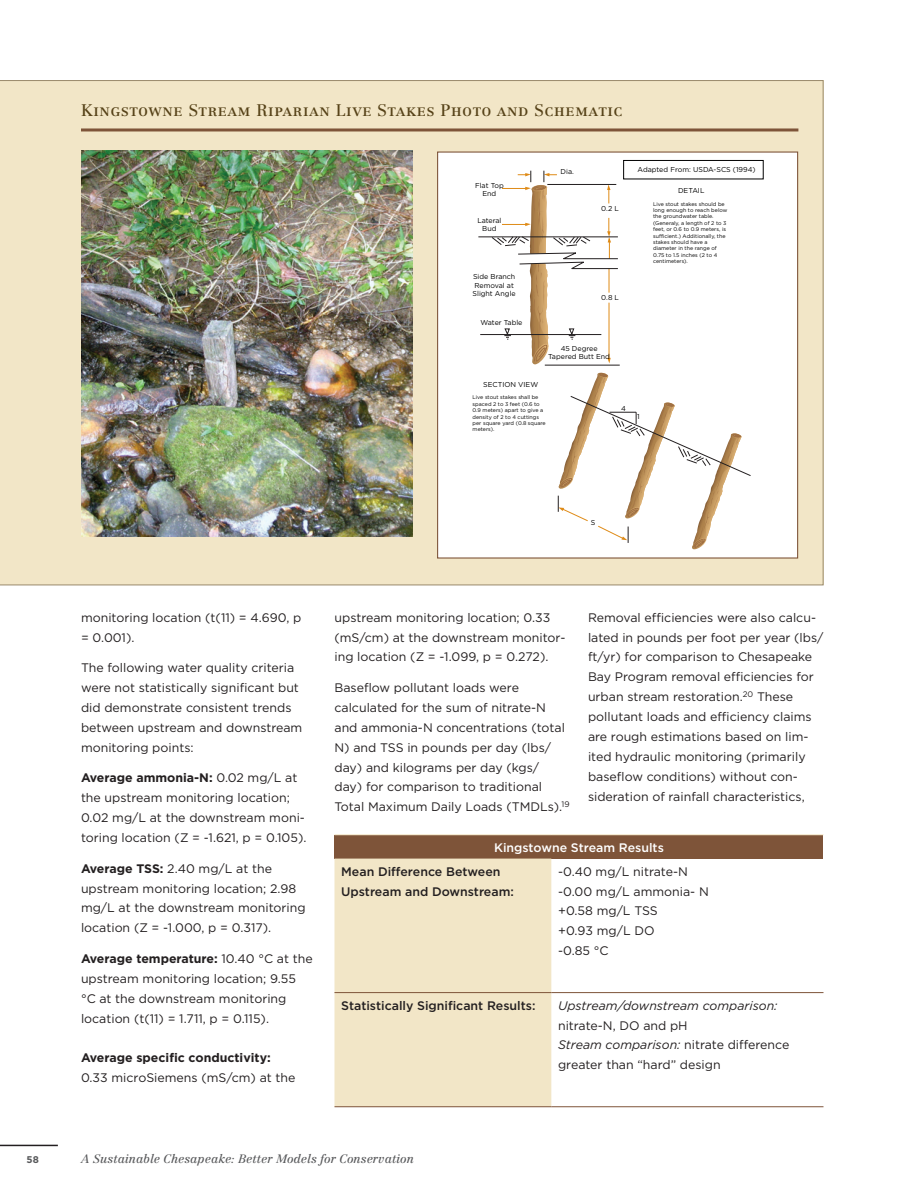
<style>
.page{position:relative;width:918px;height:1188px;background:#fff}
.page>*{position:absolute;margin:0;border:0;box-sizing:border-box;transform-origin:0 0}
.SideBar-Header{font:16.5px "Centennial Roman SC";letter-spacing:.035em;color:#564218}
.Paragraph_Style{font:12.3px/19.8px "Gotham";color:#231f20}
.Paragraph_Style-2{font:500 12.3px/19.8px "Gotham";color:#231f20}
.Paragraph_Style-3{font:700 12.3px/19.8px "Gotham";color:#231f20}
.Paragraph_Style-4{font:500 12.3px "Gotham";color:#fff}
.t1{font:italic 12px "Centennial";color:#57585a}
.t2{font:700 9.75px "Gotham";color:#57585a}
.t3{font:7.05px/8.6px "Gotham";color:#000;text-align:center}
.t4{font:5.4px/6.4px "Gotham";color:#000}
.s1{font-weight:700}
.s2{font-weight:400}
.s3{font-style:italic}
</style>
<div class="page">
<hr style="left:0;top:1145px;width:58px;height:1px;background:#231f20">
<div style="left:0;top:80px;width:824px;height:505px;background:#f2e6c7"></div>
<img style="left:81px;top:151px;width:331px;height:385px">
<div style="left:438px;top:152px;width:360px;height:406px;background:#fff"></div>
<svg style="left:558px;top:373px;width:193px;height:177px"></svg>
<hr style="left:478px;top:237px;width:140px;height:1px;background:#231f20">
<hr style="left:480px;top:334px;width:121px;height:1px;background:#231f20">
<hr style="left:545px;top:365px;width:75px;height:1px;background:#231f20">
<svg style="left:492px;top:171px;width:126px;height:195px"></svg>
<div style="left:623px;top:160px;width:140px;height:19px;border:1px solid #000"></div>
<div style="left:437px;top:152px;width:361px;height:407px;border:1px solid #7e5439"></div>
<hr style="left:81px;top:128px;width:717px;height:3px;background:#7e5439">
<div style="left:334px;top:835px;width:490px;height:24px;background:#7e5439"></div>
<div style="left:334px;top:859px;width:217px;height:247px;background:#f2e6c7"></div>
<hr style="left:334px;top:834px;width:217px;height:1px;background:#f2e6c7">
<hr style="left:551px;top:834px;width:272px;height:1px;background:#f2e6c7">
<hr style="left:334px;top:992px;width:217px;height:1px;background:#7e5439">
<hr style="left:551px;top:992px;width:272px;height:1px;background:#7e5439">
<hr style="left:334px;top:1106px;width:217px;height:1px;background:#7e5439">
<hr style="left:551px;top:1106px;width:272px;height:1px;background:#7e5439">
<p class="SideBar-Header" style="left:81px;top:100px;width:543px">Kingstowne Stream Riparian Live Stakes Photo and Schematic</p>
<p class="t3" style="left:475px;top:181px;width:30px">Flat Top<br>End</p>
<p class="t3" style="left:477px;top:216px;width:26px">Lateral<br>Bud</p>
<p class="t3" style="left:473px;top:272px;width:45px;text-align:left">Side Branch<br>Removal at<br>Slight Angle</p>
<p class="t3" style="left:480px;top:318px;width:44px">Water Table</p>
<p class="t3" style="left:561px;top:167px;width:15px">Dia.</p>
<p class="t3" style="left:638px;top:166px;width:120px">Adapted From: USDA-SCS (1994)</p>
<p class="t3" style="left:601px;top:204px;width:19px">0.2 L</p>
<p class="t3" style="left:678px;top:186px;width:28px">DETAIL</p>
<p class="t4" style="left:653px;top:200px;width:76px">Live stout stakes should be long enough to reach below the groundwater table. (Generaly, a length of 2 to 3 feet, or 0.6 to 0.9 meters, is sufficient.) Additionally, the stakes should have a diameter in the range of<br>0.75 to 1.5 inches (2 to 4 centimeters).</p>
<p class="t3" style="left:601px;top:293px;width:19px">0.8 L</p>
<p class="t3" style="left:548px;top:344px;width:63px">45 Degree<br>Tapered Butt End</p>
<p class="t3" style="left:483px;top:380px;width:57px">SECTION VIEW</p>
<p class="t4" style="left:473px;top:394px;width:75px">Live stout stakes shall be spaced 2 to 3 feet (0.6 to<br>0.9 meters) apart to give a density of 2 to 4 cuttings per square yard (0.8 square meters).</p>
<p class="t3" style="left:621px;top:404px;width:6px">4</p>
<p class="t3" style="left:637px;top:412px;width:4px">1</p>
<p class="t3" style="left:591px;top:518px;width:6px">S</p>
<p class="Paragraph_Style" style="left:81px;top:607px;width:222px">monitoring location (t(11) = 4.690, p = 0.001).</p>
<p class="Paragraph_Style" style="left:81px;top:658px;width:223px">The following water quality criteria were not statistically significant but did demonstrate consistent trends between upstream and downstream monitoring points:</p>
<p class="Paragraph_Style" style="left:81px;top:768px;width:227px"><span class="s1">Average ammonia-N:</span> 0.02 mg/L at the upstream monitoring location; 0.02 mg/L at the downstream moni&shy;toring location (Z = -1.621, p = 0.105).</p>
<p class="Paragraph_Style" style="left:81px;top:858px;width:226px"><span class="s1">Average TSS:</span> 2.40 mg/L at the upstream monitoring location; 2.98 mg/L at the downstream monitoring location (Z = -1.000, p = 0.317).</p>
<p class="Paragraph_Style" style="left:81px;top:949px;width:233px"><span class="s1">Average temperature:</span> 10.40 °C at the upstream monitoring location; 9.55 °C at the downstream monitoring location (t(11) = 1.711, p = 0.115).</p>
<p class="Paragraph_Style-3" style="left:81px;top:1048px;width:216px">Average specific conductivity:<br><span class="s2">0.33 microSiemens (mS/cm) at the</span></p>
<p class="Paragraph_Style" style="left:335px;top:607px;width:233px">upstream monitoring location; 0.33 (mS/cm) at the downstream monitor&shy;ing location (Z = -1.099, p = 0.272).</p>
<p class="Paragraph_Style" style="left:335px;top:678px;width:237px">Baseflow pollutant loads were calculated for the sum of nitrate-N and ammonia-N concentrations (total N) and TSS in pounds per day (lbs/ day) and kilograms per day (kgs/ day) for comparison to traditional Total Maximum Daily Loads (TMDLs).<sup>19</sup></p>
<p class="Paragraph_Style" style="left:588px;top:607px;width:237px">Removal efficiencies were also calcu&shy;lated in pounds per foot per year (lbs/ ft/yr) for comparison to Chesapeake Bay Program removal efficiencies for urban stream restoration.<sup>20</sup> These pollutant loads and efficiency claims are rough estimations based on lim&shy;ited hydraulic monitoring (primarily baseflow conditions) without con&shy;sideration of rainfall characteristics,</p>
<p class="Paragraph_Style-4" style="left:494px;top:840px;width:171px">Kingstowne Stream Results</p>
<p class="Paragraph_Style-2" style="left:341px;top:861px;width:174px">Mean Difference Between<br>Upstream and Downstream:</p>
<p class="Paragraph_Style" style="left:558px;top:861px;width:152px">-0.40 mg/L nitrate-N -0.00 mg/L ammonia- N +0.58 mg/L TSS<br>+0.93 mg/L DO<br>-0.85 °C</p>
<p class="Paragraph_Style-2" style="left:341px;top:995px;width:196px">Statistically Significant Results:</p>
<p class="Paragraph_Style" style="left:558px;top:995px;width:233px"><span class="s3">Upstream/downstream comparison: </span>nitrate-N, DO and pH<br><span class="s3">Stream comparison:</span> nitrate difference greater than “hard” design</p>
<p class="t2" style="left:27px;top:1154px;width:14px">58</p>
<p class="t1" style="left:81px;top:1152px;width:335px">A Sustainable Chesapeake: Better Models for Conservation</p>
</div>
